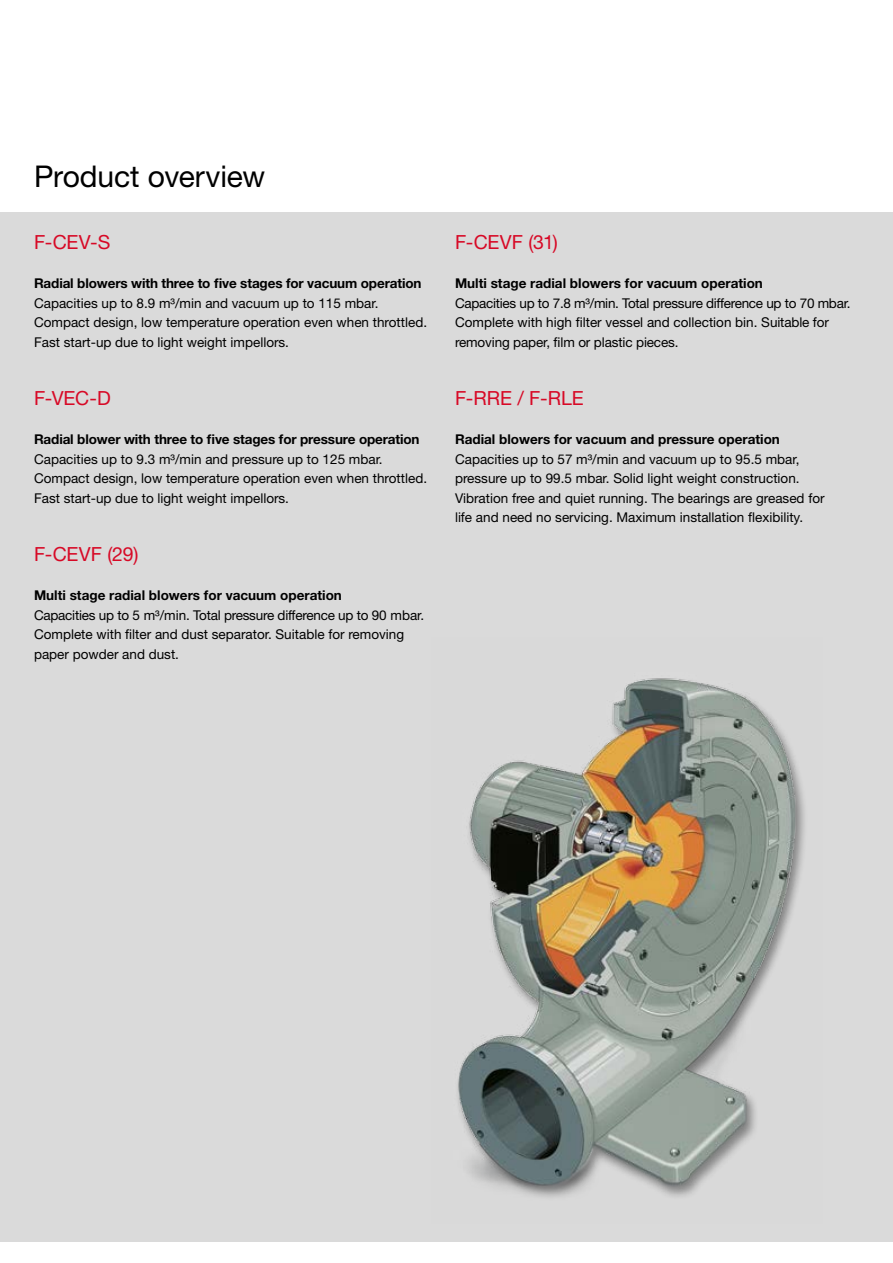
<style>
.page{position:relative;width:893px;height:1263px;background:#fff}
.page>*{position:absolute;margin:0;border:0;box-sizing:border-box;transform-origin:0 0}
.t1{font:30px "Helvetica Neue LT Pro";letter-spacing:-.01em;color:#000}
.t2{font:19.5px "Helvetica Neue LT Pro";letter-spacing:-.005em;color:#d70926}
.t3{font:13.5px/19.5px "Helvetica Neue LT Pro";color:#000}
.t4{font:700 13.5px "Helvetica Neue LT Pro";color:#000}
</style>
<div class="page">
<div style="left:0;top:213px;width:893px;height:1029px;background:#dadada"></div>
<img style="left:457px;top:678px;width:348px;height:520px">
<h1 class="t1" style="left:34px;top:158px;width:233px">Product overview</h1>
<h2 class="t2" style="left:34px;top:230px;width:78px">F-CEV-S</h2>
<p class="t4" style="left:34px;top:275px;width:389px">Radial blowers with three to five stages for vacuum operation</p>
<p class="t3" style="left:34px;top:293px;width:395px">Capacities up to 8.9 m³/min and vacuum up to 115 mbar.<br>Compact design, low temperature operation even when throttled.<br>Fast start-up due to light weight impellors.</p>
<h2 class="t2" style="left:34px;top:386px;width:78px">F-VEC-D</h2>
<p class="t4" style="left:34px;top:431px;width:387px">Radial blower with three to five stages for pressure operation</p>
<p class="t3" style="left:34px;top:449px;width:395px">Capacities up to 9.3 m³/min and pressure up to 125 mbar.<br>Compact design, low temperature operation even when throttled.<br>Fast start-up due to light weight impellors.</p>
<h2 class="t2" style="left:34px;top:542px;width:106px">F-CEVF (29)</h2>
<p class="t4" style="left:34px;top:587px;width:309px">Multi stage radial blowers for vacuum operation</p>
<p class="t3" style="left:34px;top:605px;width:392px">Capacities up to 5 m³/min. Total pressure difference up to 90 mbar.<br>Complete with filter and dust separator. Suitable for removing paper powder and dust.</p>
<h2 class="t2" style="left:455px;top:230px;width:104px">F-CEVF (31)</h2>
<p class="t4" style="left:455px;top:275px;width:309px">Multi stage radial blowers for vacuum operation</p>
<p class="t3" style="left:455px;top:293px;width:397px">Capacities up to 7.8 m³/min. Total pressure difference up to 70 mbar.<br>Complete with high filter vessel and collection bin. Suitable for removing paper, film or plastic pieces.</p>
<h2 class="t2" style="left:455px;top:386px;width:130px">F-RRE / F-RLE</h2>
<p class="t4" style="left:455px;top:431px;width:326px">Radial blowers for vacuum and pressure operation</p>
<p class="t3" style="left:455px;top:449px;width:371px">Capacities up to 57 m³/min and vacuum up to 95.5 mbar, pressure up to 99.5 mbar. Solid light weight construction.<br>Vibration free and quiet running. The bearings are greased for life and need no servicing. Maximum installation flexibility.</p>
</div>
